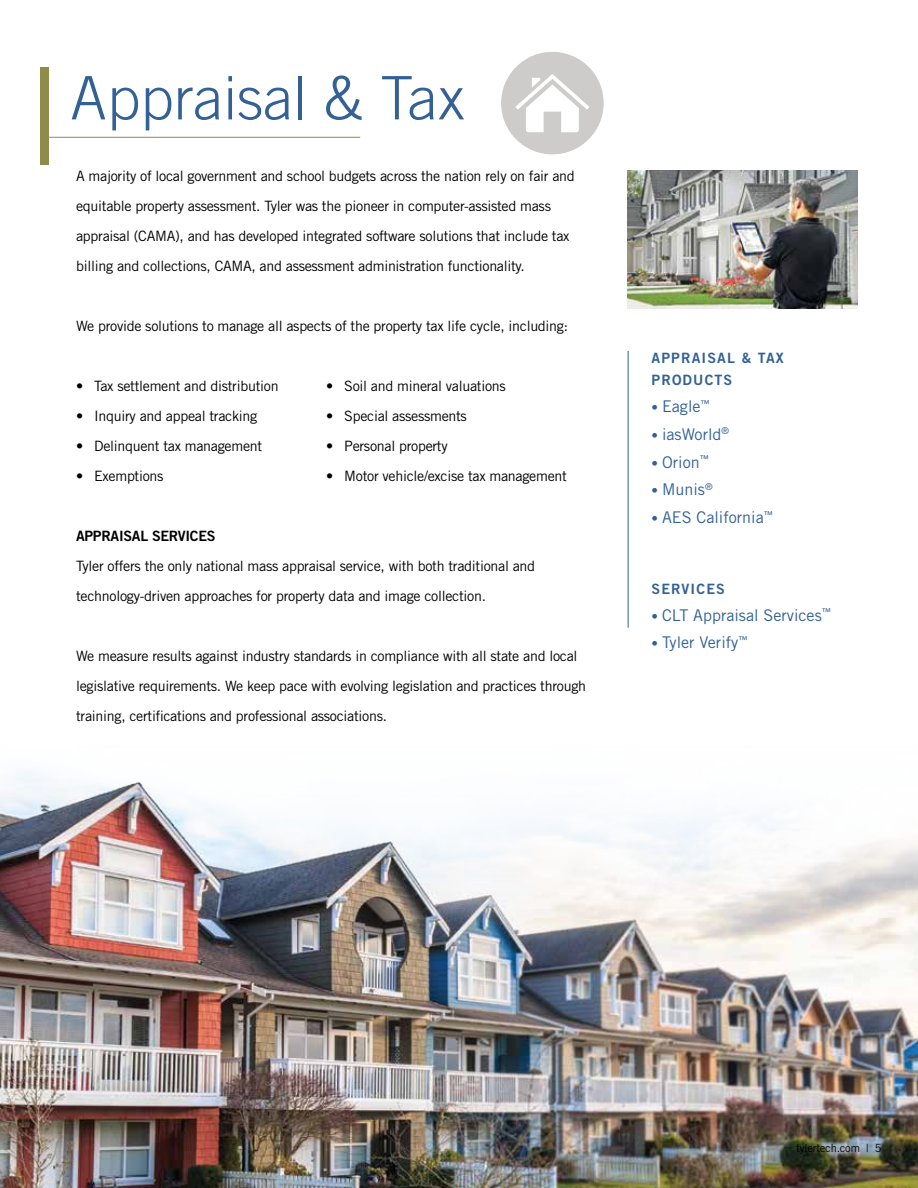
<style>
.page{position:relative;width:918px;height:1188px;background:#fff}
.page>*{position:absolute;margin:0;border:0;box-sizing:border-box;transform-origin:0 0}
.t1{font:300 60px "Trade Gothic";color:#336195}
.t2{font:16.2px "Trade Gothic";color:#336195}
.t3{font:14.25px/30px "Trade Gothic";letter-spacing:-.02em;color:#000}
.t4{font:14.25px/22.5px "Trade Gothic Bold Two";letter-spacing:.08em;color:#336195}
.t5{font:14.25px "Trade Gothic Bold Two";letter-spacing:-.02em;color:#000}
.t6{font:11.25px "Trade Gothic";letter-spacing:-.02em;color:#000}
.s1{font-size:13.2px}
</style>
<div class="page">
<div style="left:40px;top:68px;width:9px;height:97px;background:#8d8d49"></div>
<hr style="left:49px;top:137px;width:311px;height:1px;background:#8d8d49">
<hr style="left:628px;top:351px;width:1px;height:277px;background:#336195">
<img style="left:0;top:771px;width:918px;height:417px">
<img style="left:628px;top:170px;width:230px;height:139px">
<div style="left:501px;top:52px;width:103px;height:102px;background:#cdcccb;border-radius:50%"></div>
<svg style="left:515px;top:74px;width:74px;height:58px"></svg>
<h1 class="t1" style="left:70px;top:62px;width:396px">Appraisal &amp; Tax</h1>
<p class="t3" style="left:76px;top:161px;width:500px">A majority of local government and school budgets across the nation rely on fair and equitable property assessment. Tyler was the pioneer in computer-assisted mass appraisal (CAMA), and has developed integrated software solutions that include tax billing and collections, CAMA, and assessment administration functionality.</p>
<p class="t3" style="left:76px;top:311px;width:493px">We provide solutions to manage all aspects of the property tax life cycle, including:</p>
<p class="t3" style="left:76px;top:371px;width:204px">• Tax settlement and distribution</p>
<p class="t3" style="left:76px;top:401px;width:183px">• Inquiry and appeal tracking</p>
<p class="t3" style="left:76px;top:431px;width:188px">• Delinquent tax management</p>
<p class="t3" style="left:76px;top:461px;width:89px">• Exemptions</p>
<p class="t3" style="left:326px;top:371px;width:181px">• Soil and mineral valuations</p>
<p class="t3" style="left:326px;top:401px;width:142px">• Special assessments</p>
<p class="t3" style="left:326px;top:431px;width:123px">• Personal property</p>
<p class="t3" style="left:326px;top:461px;width:242px">• Motor vehicle/excise tax management</p>
<p class="t5" style="left:76px;top:528px;width:141px">APPRAISAL SERVICES</p>
<p class="t3" style="left:76px;top:551px;width:461px">Tyler offers the only national mass appraisal service, with both traditional and technology-driven approaches for property data and image collection.</p>
<p class="t3" style="left:76px;top:641px;width:511px">We measure results against industry standards in compliance with all state and local legislative requirements. We keep pace with evolving legislation and practices through training, certifications and professional associations.</p>
<p class="t4" style="left:652px;top:346px;width:134px">APPRAISAL &amp; TAX<br>PRODUCTS</p>
<p class="t2" style="left:652px;top:396px;width:60px"><span class="s1">•</span> Eagle<sup>™</sup></p>
<p class="t2" style="left:652px;top:424px;width:79px"><span class="s1">•</span> iasWorld<sup>®</sup></p>
<p class="t2" style="left:652px;top:452px;width:59px"><span class="s1">•</span> Orion<sup>™</sup></p>
<p class="t2" style="left:652px;top:480px;width:63px"><span class="s1">•</span> Munis<sup>®</sup></p>
<p class="t2" style="left:652px;top:507px;width:123px"><span class="s1">•</span> AES California<sup>™</sup></p>
<p class="t4" style="left:652px;top:577px;width:75px">SERVICES</p>
<p class="t2" style="left:652px;top:605px;width:181px"><span class="s1">•</span> CLT Appraisal Services<sup>™</sup></p>
<p class="t2" style="left:652px;top:633px;width:98px"><span class="s1">•</span> Tyler Verify<sup>™</sup></p>
<p class="t6" style="left:796px;top:1141px;width:87px">tylertech.com | 5</p>
</div>
